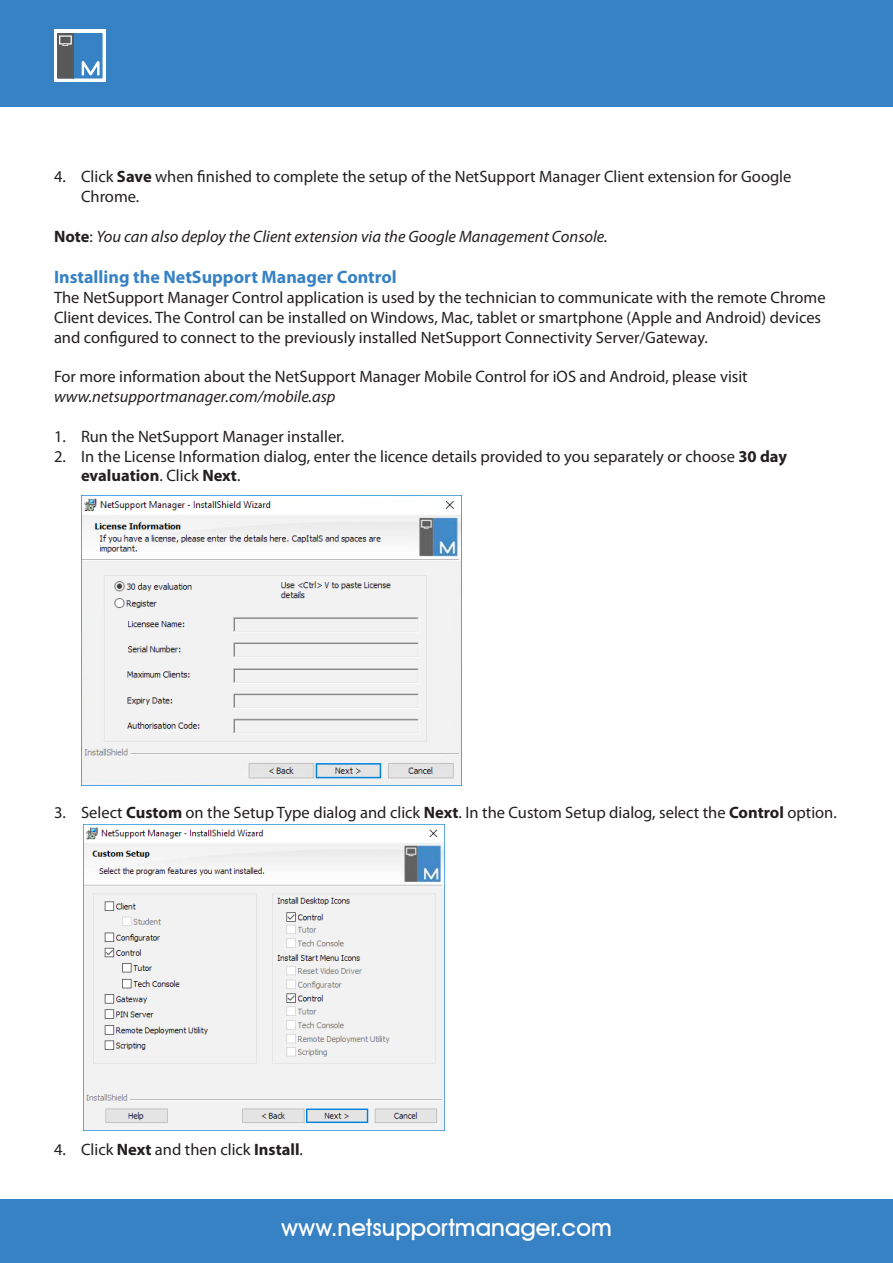
<style>
.page{position:relative;width:893px;height:1263px;background:#fff}
.page>*{position:absolute;margin:0;border:0;box-sizing:border-box;transform-origin:0 0}
.t1{font:500 24px "Avant Garde IT Cby BT";color:#fff}
.t2{font:700 18px "Myriad Pro";color:#3782c4}
.t3{font:16.5px/19.8px "Myriad Pro";color:#231f20}
.t4{font:italic 16.5px "Myriad Pro";color:#231f20}
.s1{font-weight:700}
.s2{font-weight:700;font-style:normal}
.s3{font-style:normal}
</style>
<div class="page">
<div style="left:0;top:0;width:893px;height:106px;background:#3782c4"></div>
<div style="left:0;top:1199px;width:893px;height:64px;background:#3782c4"></div>
<div style="left:54px;top:30px;width:52px;height:52px;background:#fff"></div>
<div style="left:57px;top:33px;width:46px;height:46px;background:#3782c4"></div>
<hr style="left:74px;top:33px;width:1px;height:46px;background:#5a5d5e">
<svg style="left:82px;top:61px;width:18px;height:14px"></svg>
<svg style="left:57px;top:33px;width:17px;height:46px"></svg>
<img style="left:81px;top:496px;width:380px;height:289px">
<img style="left:84px;top:825px;width:361px;height:306px">
<p class="t3" style="left:81px;top:167px;width:712px;text-indent:-27px">4. Click <span class="s1">Save</span> when finished to complete the setup of the NetSupport Manager Client extension for Google<br>Chrome.</p>
<p class="t4" style="left:54px;top:226px;width:555px"><span class="s2">Note</span><span class="s3">:</span> You can also deploy the Client extension via the Google Management Console.</p>
<p class="t2" style="left:54px;top:265px;width:344px">Installing the NetSupport Manager Control</p>
<p class="t3" style="left:54px;top:287px;width:773px">The NetSupport Manager Control application is used by the technician to communicate with the remote Chrome<br>Client devices. The Control can be installed on Windows, Mac, tablet or smartphone (Apple and Android) devices and configured to connect to the previously installed NetSupport Connectivity Server/Gateway.</p>
<p class="t3" style="left:54px;top:367px;width:695px">For more information about the NetSupport Manager Mobile Control for iOS and Android, please visit</p>
<p class="t4" style="left:54px;top:386px;width:283px">www.netsupportmanager.com/mobile.asp</p>
<p class="t3" style="left:54px;top:426px;width:292px">1. Run the NetSupport Manager installer.</p>
<p class="t3" style="left:81px;top:446px;width:707px;text-indent:-27px">2. In the License Information dialog, enter the licence details provided to you separately or choose <span class="s1">30 day evaluation</span>. Click <span class="s1">Next</span>.</p>
<p class="t3" style="left:54px;top:802px;width:784px">3. Select <span class="s1">Custom</span> on the Setup Type dialog and click <span class="s1">Next</span>. In the Custom Setup dialog, select the <span class="s1">Control</span> option.</p>
<p class="t3" style="left:54px;top:1139px;width:251px">4. Click <span class="s1">Next</span> and then click <span class="s1">Install</span>.</p>
<h1 class="t1" style="left:281px;top:1212px;width:332px">www.netsupportmanager.com</h1>
</div>
